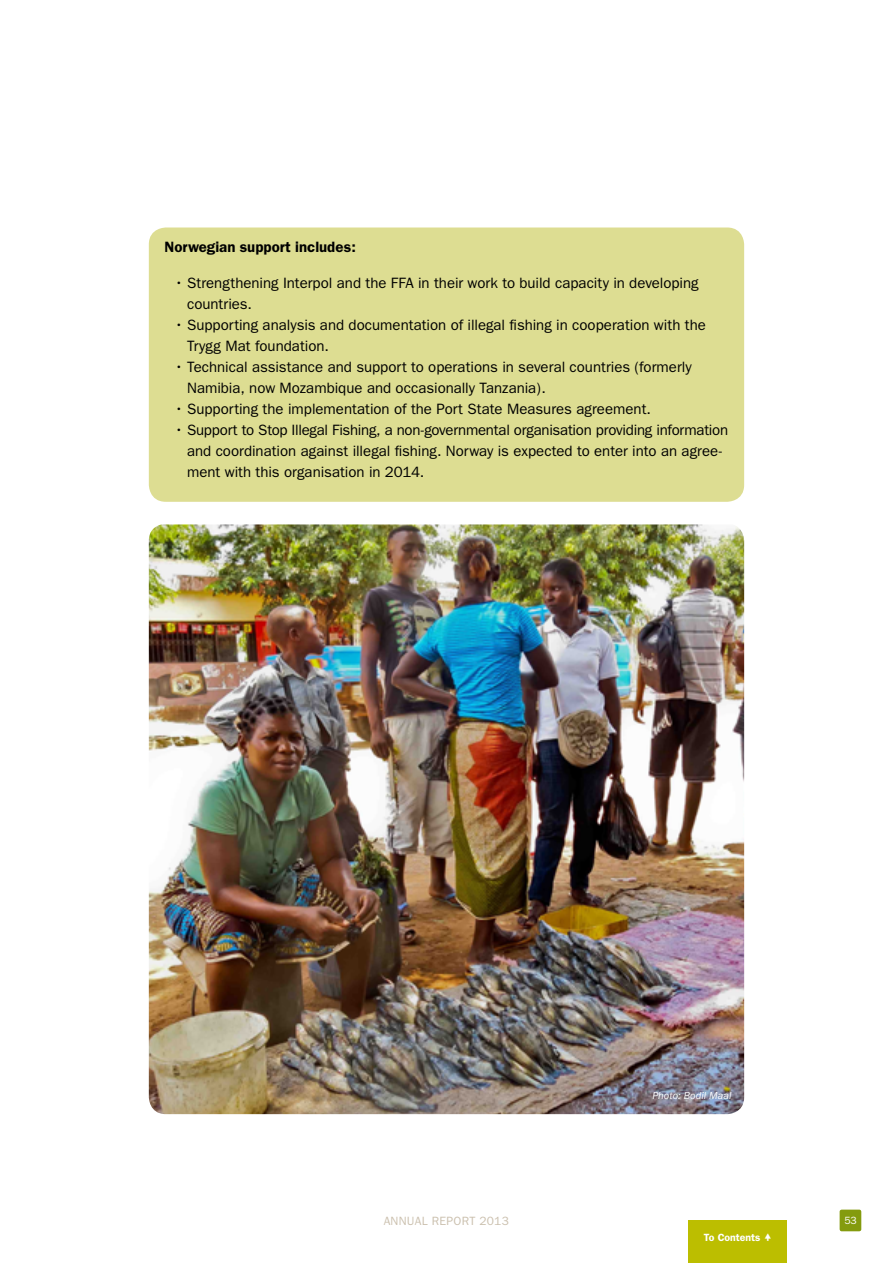
<style>
.page{position:relative;width:893px;height:1263px;background:#fff}
.page>*{position:absolute;margin:0;border:0;box-sizing:border-box;transform-origin:0 0}
.t1{font:15px/21px "Franklin Gothic";color:#000}
.Brødtekst{font:600 15px "Franklin Gothic";color:#000}
.t2{font:12px "Franklin Gothic";letter-spacing:.02em;color:#cbc0ae}
.Bildetekst_foto{font:italic 10.5px "Franklin Gothic";color:#fff}
.t3{font:600 10.5px "Franklin Gothic";color:#fff}
.t4{font:10.5px "Franklin Gothic";color:#fff}
</style>
<div class="page">
<div style="left:840px;top:1209px;width:21px;height:22px;background:#849b0e;border-radius:2px"></div>
<div style="left:688px;top:1220px;width:99px;height:43px;background:#bcbe00"></div>
<div style="left:149px;top:227px;width:595px;height:275px;background:#dddd92;border-radius:17px"></div>
<img style="left:149px;top:524px;width:595px;height:590px">
<p class="Brødtekst" style="left:165px;top:237px;width:193px">Norwegian support includes:</p>
<p class="t1" style="left:187px;top:272px;width:513px;text-indent:-13px">• Strengthening Interpol and the FFA in their work to build capacity in developing countries.</p>
<p class="t1" style="left:187px;top:314px;width:520px;text-indent:-13px">• Supporting analysis and documentation of illegal fishing in cooperation with the<br>Trygg Mat foundation.</p>
<p class="t1" style="left:187px;top:356px;width:506px;text-indent:-13px">• Technical assistance and support to operations in several countries (formerly<br>Namibia, now Mozambique and occasionally Tanzania).</p>
<p class="t1" style="left:174px;top:398px;width:478px">• Supporting the implementation of the Port State Measures agreement.</p>
<p class="t1" style="left:187px;top:419px;width:543px;text-indent:-13px">• Support to Stop Illegal Fishing, a non-governmental organisation providing information and coordination against illegal fishing. Norway is expected to enter into an agree&shy;ment with this organisation in 2014.</p>
<p class="Bildetekst_foto" style="left:652px;top:1090px;width:81px">Photo: Bodil Maal</p>
<p class="t2" style="left:384px;top:1214px;width:127px">ANNUAL REPORT 2013</p>
<p class="t4" style="left:844px;top:1215px;width:14px">53</p>
<p class="t3" style="left:704px;top:1231px;width:58px">To Contents</p>
</div>
